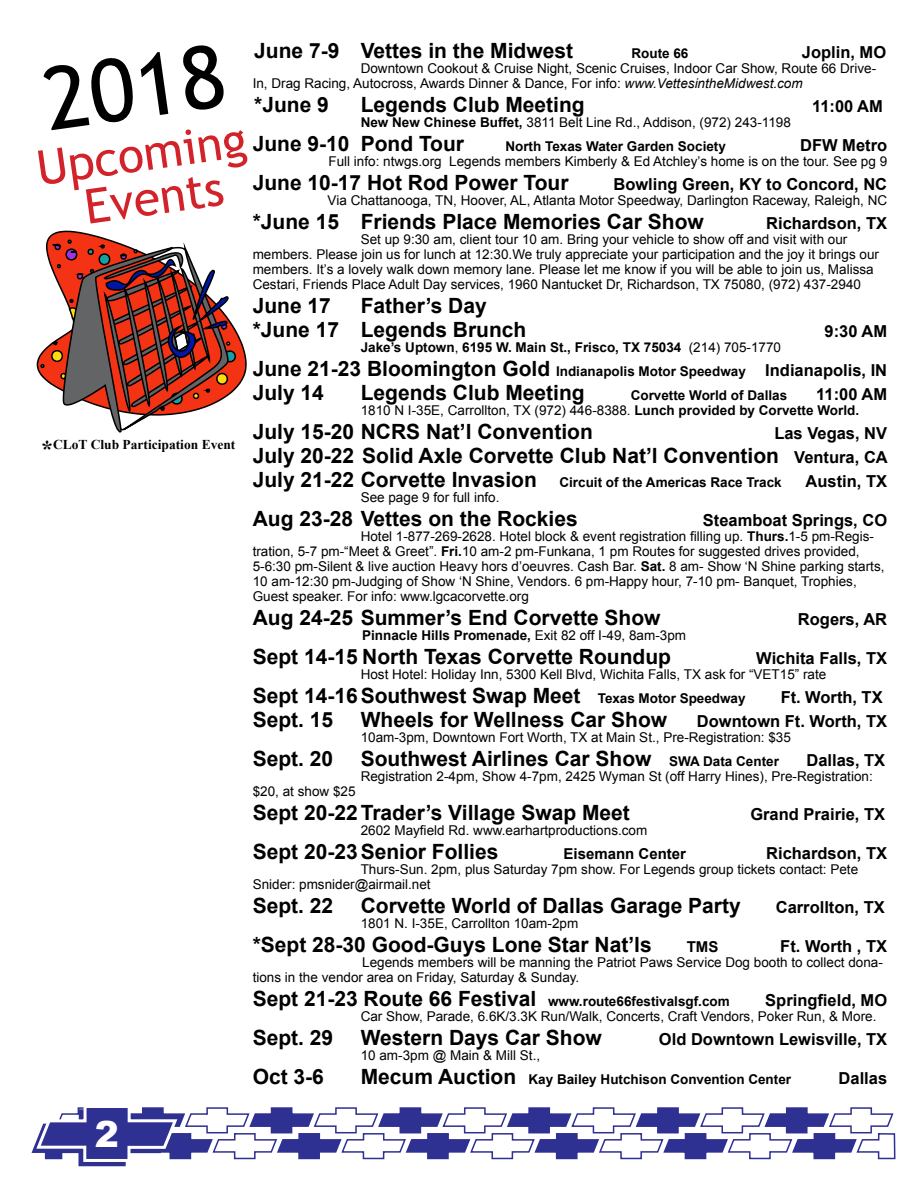
<style>
.page{position:relative;width:918px;height:1188px;background:#fff}
.page>*{position:absolute;margin:0;border:0;box-sizing:border-box;transform-origin:0 0}
.t1{font:87px "Trebuchet MS";color:#000}
.t2{font:48px/45px "Trebuchet MS";color:#d2232a;text-align:center}
.t3{font:900 36px "Arial";color:#fff}
.t4{font:700 21px/24px "Arial";color:#000}
.t5{font:700 16.5px "Arial";color:#000}
.t6{font:700 15px "Arial";color:#000}
.t7{font:13.5px/15px "Arial";color:#000}
.t8{font:700 13.5px/24px "Arial";color:#000;text-align:center}
.t9{font:700 13.5px "Times New Roman";color:#000}
.s1{font-style:italic}
.s2{font-weight:700}
.s3{font-weight:400}
.s4{font-size:21px}
.s5{font-size:16.5px}
.s6{font-size:24px}
.s7{font-size:13.5px}
</style>
<div class="page">
<svg style="left:31px;top:1107px;width:865px;height:60px"></svg>
<svg style="left:36px;top:230px;width:211px;height:203px"></svg>
<h1 class="t1" style="left:37px;top:49px;width:184px;rotate:-8deg">2018</h1>
<h2 class="t2" style="left:34px;top:147px;width:213px;rotate:-8deg">Upcoming<br>Events</h2>
<h3 class="t4" style="left:254px;top:40px;width:320px">June 7-9 Vettes in the Midwest</h3>
<p class="t8" style="left:631px;top:42px;width:59px">Route 66</p>
<p class="t5" style="left:802px;top:42px;width:86px">Joplin, MO</p>
<p class="t7" style="left:253px;top:61px;width:625px;text-indent:108px">Downtown Cookout &amp; Cruise Night, Scenic Cruises, Indoor Car Show, Route 66 Drive-<br>In, Drag Racing, Autocross, Awards Dinner &amp; Dance, For info: <span class="s1">www.VettesintheMidwest.com</span></p>
<h3 class="t4" style="left:254px;top:94px;width:76px">*June 9</h3>
<h3 class="t4" style="left:361px;top:94px;width:226px">Legends Club Meeting</h3>
<p class="t5" style="left:812px;top:96px;width:72px">11:00 AM</p>
<p class="t7" style="left:361px;top:115px;width:432px"><span class="s2">New New Chinese Buffet,</span> 3811 Belt Line Rd., Addison, (972) 243-1198</p>
<h3 class="t4" style="left:253px;top:133px;width:213px">June 9-10 Pond Tour</h3>
<p class="t8" style="left:505px;top:135px;width:222px">North Texas Water Garden Society</p>
<p class="t5" style="left:800px;top:135px;width:89px">DFW Metro</p>
<p class="t7" style="left:328px;top:154px;width:560px">Full info: ntwgs.org Legends members Kimberly &amp; Ed Atchley’s home is on the tour. See pg 9</p>
<h3 class="t4" style="left:253px;top:172px;width:317px">June 10-17 Hot Rod Power Tour</h3>
<p class="t5" style="left:613px;top:174px;width:275px">Bowling Green, KY to Concord, NC</p>
<p class="t7" style="left:328px;top:193px;width:561px">Via Chattanooga, TN, Hoover, AL, Atlanta Motor Speedway, Darlington Raceway, Raleigh, NC</p>
<h3 class="t4" style="left:253px;top:211px;width:453px">*June 15 Friends Place Memories Car Show</h3>
<p class="t5" style="left:766px;top:213px;width:123px">Richardson, TX</p>
<p class="t7" style="left:253px;top:232px;width:628px;text-indent:108px">Set up 9:30 am, client tour 10 am. Bring your vehicle to show off and visit with our members. Please join us for lunch at 12:30.We truly appreciate your participation and the joy it brings our members. It’s a lovely walk down memory lane. Please let me know if you will be able to join us, Malissa Cestari, Friends Place Adult Day services, 1960 Nantucket Dr, Richardson, TX 75080, (972) 437-2940</p>
<h3 class="t4" style="left:253px;top:295px;width:80px">June 17</h3>
<h3 class="t4" style="left:253px;top:295px;width:275px;text-indent:108px">Father’s Day *June 17 Legends Brunch</h3>
<p class="t5" style="left:825px;top:321px;width:64px">9:30 AM</p>
<p class="t8" style="left:253px;top:336px;width:636px">Jake’s Uptown<span class="s3">,</span> 6195 W. Main St., Frisco, TX 75034 <span class="s3">(214) 705-1770<br></span><span class="s4">June 21-23 Bloomington Gold</span> Indianapolis Motor Speedway <span class="s5">Indianapolis, IN</span></p>
<h3 class="t4" style="left:253px;top:382px;width:73px">July 14</h3>
<h3 class="t4" style="left:361px;top:382px;width:226px">Legends Club Meeting</h3>
<p class="t8" style="left:631px;top:384px;width:158px">Corvette World of Dallas</p>
<p class="t5" style="left:816px;top:384px;width:72px">11:00 AM</p>
<p class="t7" style="left:361px;top:403px;width:500px">1810 N I-35E, Carrollton, TX (972) 446-8388. <span class="s2">Lunch provided by Corvette World.</span></p>
<h3 class="t4" style="left:253px;top:421px;width:342px">July 15-20 NCRS Nat’l Convention</h3>
<p class="t5" style="left:774px;top:423px;width:114px">Las Vegas, NV</p>
<h3 class="t4" style="left:253px;top:445px;width:637px">July 20-22 Solid Axle Corvette Club Nat’l Convention <span class="s5">Ventura, CA<br></span>July 21-22 Corvette Invasion</h3>
<p class="t9" style="left:41px;top:435px;width:196px"><span class="s6">*</span>CLoT Club Participation Event</p>
<p class="t8" style="left:559px;top:471px;width:224px">Circuit of the Americas Race Track</p>
<p class="t5" style="left:806px;top:471px;width:83px">Austin, TX</p>
<p class="t7" style="left:361px;top:490px;width:140px">See page 9 for full info.</p>
<h3 class="t4" style="left:253px;top:508px;width:327px">Aug 23-28 Vettes on the Rockies</h3>
<p class="t5" style="left:703px;top:510px;width:186px">Steamboat Springs, CO</p>
<p class="t7" style="left:253px;top:529px;width:633px;text-indent:108px">Hotel 1-877-269-2628. Hotel block &amp; event registration filling up. <span class="s2">Thurs.</span>1-5 pm-Regis&shy;tration, 5-7 pm-“Meet &amp; Greet”. <span class="s2">Fri.</span>10 am-2 pm-Funkana, 1 pm Routes for suggested drives provided, 5-6:30 pm-Silent &amp; live auction Heavy hors d’oeuvres. Cash Bar. <span class="s2">Sat.</span> 8 am- Show ‘N Shine parking starts, 10 am-12:30 pm-Judging of Show ‘N Shine, Vendors. 6 pm-Happy hour, 7-10 pm- Banquet, Trophies, Guest speaker. For info: www.lgcacorvette.org</p>
<h3 class="t4" style="left:253px;top:607px;width:409px">Aug 24-25 Summer’s End Corvette Show</h3>
<p class="t5" style="left:798px;top:609px;width:91px">Rogers, AR</p>
<p class="t8" style="left:362px;top:624px;width:325px">Pinnacle Hills Promenade, <span class="s3">Exit 82 off I-49, 8am-3pm</span></p>
<h3 class="t4" style="left:253px;top:646px;width:420px">Sept 14-15 North Texas Corvette Roundup</h3>
<p class="t5" style="left:756px;top:648px;width:132px">Wichita Falls, TX</p>
<p class="t7" style="left:361px;top:667px;width:467px">Host Hotel: Holiday Inn, 5300 Kell Blvd, Wichita Falls, TX ask for “VET15” rate</p>
<h3 class="t4" style="left:253px;top:685px;width:494px">Sept 14-16Southwest Swap Meet <span class="s7">Texas Motor Speedway</span></h3>
<p class="t5" style="left:781px;top:687px;width:103px">Ft. Worth, TX</p>
<h3 class="t4" style="left:253px;top:709px;width:82px">Sept. 15</h3>
<h3 class="t4" style="left:361px;top:709px;width:308px">Wheels for Wellness Car Show</h3>
<p class="t5" style="left:697px;top:711px;width:192px">Downtown Ft. Worth, TX</p>
<p class="t7" style="left:361px;top:730px;width:432px">10am-3pm, Downtown Fort Worth, TX at Main St., Pre-Registration: $35</p>
<h3 class="t4" style="left:253px;top:748px;width:82px">Sept. 20</h3>
<h3 class="t4" style="left:361px;top:748px;width:420px">Southwest Airlines Car Show <span class="s7">SWA Data Center</span></h3>
<p class="t5" style="left:806px;top:750px;width:80px">Dallas, TX</p>
<p class="t7" style="left:361px;top:769px;width:514px">Registration 2-4pm, Show 4-7pm, 2425 Wyman St (off Harry Hines), Pre-Registration:</p>
<p class="t7" style="left:253px;top:784px;width:104px">$20, at show $25</p>
<h3 class="t4" style="left:253px;top:802px;width:379px">Sept 20-22Trader’s Village Swap Meet</h3>
<p class="t5" style="left:750px;top:804px;width:136px">Grand Prairie, TX</p>
<p class="t7" style="left:361px;top:823px;width:288px">2602 Mayfield Rd. www.earhartproductions.com</p>
<h3 class="t4" style="left:253px;top:841px;width:247px">Sept 20-23Senior Follies</h3>
<p class="t6" style="left:564px;top:844px;width:124px">Eisemann Center</p>
<p class="t5" style="left:766px;top:843px;width:123px">Richardson, TX</p>
<p class="t7" style="left:253px;top:862px;width:607px;text-indent:108px">Thurs-Sun. 2pm, plus Saturday 7pm show. For Legends group tickets contact: Pete<br>Snider: pmsnider@airmail.net</p>
<h3 class="t4" style="left:253px;top:895px;width:82px">Sept. 22</h3>
<h3 class="t4" style="left:361px;top:895px;width:382px">Corvette World of Dallas Garage Party</h3>
<p class="t5" style="left:776px;top:897px;width:111px">Carrollton, TX</p>
<p class="t7" style="left:361px;top:916px;width:219px">1801 N. I-35E, Carrollton 10am-2pm</p>
<h3 class="t4" style="left:253px;top:934px;width:401px">*Sept 28-30 Good-Guys Lone Star Nat’ls</h3>
<p class="t6" style="left:687px;top:937px;width:33px">TMS</p>
<p class="t5" style="left:780px;top:936px;width:108px">Ft. Worth , TX</p>
<p class="t7" style="left:253px;top:955px;width:632px;text-indent:109px">Legends members will be manning the Patriot Paws Service Dog booth to collect dona&shy;tions in the vendor area on Friday, Saturday &amp; Sunday.</p>
<p class="t8" style="left:253px;top:990px;width:479px"><span class="s4">Sept 21-23 Route 66 Festival</span> www.route66festivalsgf.com</p>
<p class="t5" style="left:765px;top:990px;width:123px">Springfield, MO</p>
<p class="t7" style="left:361px;top:1009px;width:517px">Car Show, Parade, 6.6K/3.3K Run/Walk, Concerts, Craft Vendors, Poker Run, &amp; More.</p>
<h3 class="t4" style="left:253px;top:1027px;width:82px">Sept. 29</h3>
<h3 class="t4" style="left:361px;top:1027px;width:243px">Western Days Car Show</h3>
<p class="t5" style="left:659px;top:1029px;width:230px">Old Downtown Lewisville, TX</p>
<p class="t7" style="left:361px;top:1048px;width:181px">10 am-3pm @ Main &amp; Mill St.,</p>
<h3 class="t4" style="left:253px;top:1066px;width:73px">Oct 3-6</h3>
<p class="t8" style="left:361px;top:1068px;width:432px"><span class="s4">Mecum Auction</span> Kay Bailey Hutchison Convention Center</p>
<p class="t5" style="left:839px;top:1068px;width:50px">Dallas</p>
<h3 class="t3" style="left:95px;top:1108px;width:26px">2</h3>
</div>
